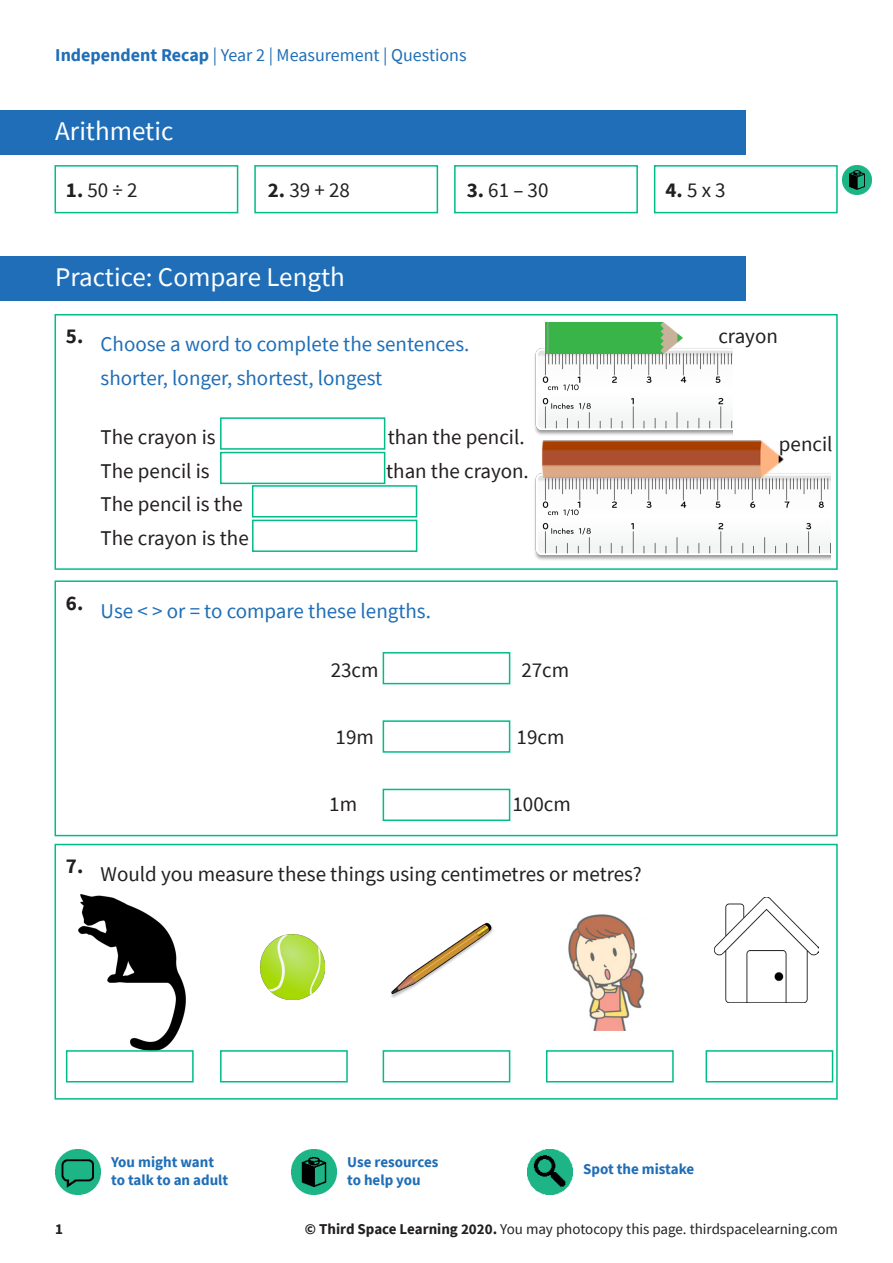
<style>
.page{position:relative;width:893px;height:1263px;background:#fff}
.page>*{position:absolute;margin:0;border:0;box-sizing:border-box;transform-origin:0 0}
.t1{font:27px "Source Sans Pro";color:#fff}
.t2{font:21px "Source Sans Pro";color:#231f20}
.t3{font:21px "Source Sans Pro";color:#1f6eb7}
.t4{font:700 21px "Source Sans Pro";color:#231f20}
.t5{font:18px "Source Sans Pro";color:#1f6eb7}
.t6{font:15px "Source Sans Pro";color:#231f20}
.t7{font:700 15px "Source Sans Pro";color:#1f6eb7}
.t8{font:700 15px "Source Sans Pro";color:#231f20}
.s1{font-weight:700}
</style>
<div class="page">
<div style="left:654px;top:165px;width:184px;height:48px;border:2px solid #00bc89"></div>
<div style="left:454px;top:165px;width:184px;height:48px;border:2px solid #00bc89"></div>
<div style="left:254px;top:165px;width:184px;height:48px;border:2px solid #00bc89"></div>
<div style="left:55px;top:165px;width:183px;height:48px;border:2px solid #00bc89"></div>
<div style="left:55px;top:314px;width:783px;height:256px;border:2px solid #00bc89"></div>
<div style="left:55px;top:580px;width:783px;height:256px;border:2px solid #00bc89"></div>
<div style="left:55px;top:844px;width:783px;height:255px;border:2px solid #00bc89"></div>
<div style="left:0;top:110px;width:746px;height:44px;background:#1f6eb7"></div>
<div style="left:0;top:256px;width:746px;height:44px;background:#1f6eb7"></div>
<img style="left:55px;top:1149px;width:46px;height:46px">
<img style="left:291px;top:1149px;width:46px;height:46px">
<img style="left:527px;top:1149px;width:46px;height:46px">
<img style="left:843px;top:165px;width:29px;height:29px">
<img style="left:534px;top:341px;width:198px;height:94px">
<img style="left:546px;top:322px;width:137px;height:31px">
<img style="left:534px;top:473px;width:297px;height:87px">
<img style="left:538px;top:440px;width:253px;height:46px">
<div style="left:220px;top:417px;width:165px;height:33px;border:2px solid #00bc89"></div>
<div style="left:220px;top:452px;width:165px;height:32px;border:2px solid #00bc89"></div>
<div style="left:252px;top:485px;width:165px;height:32px;border:2px solid #00bc89"></div>
<div style="left:252px;top:520px;width:165px;height:32px;border:2px solid #00bc89"></div>
<div style="left:383px;top:652px;width:127px;height:32px;border:2px solid #00bc89"></div>
<div style="left:383px;top:720px;width:127px;height:33px;border:2px solid #00bc89"></div>
<div style="left:383px;top:789px;width:127px;height:32px;border:2px solid #00bc89"></div>
<img style="left:78px;top:895px;width:107px;height:155px">
<img style="left:260px;top:934px;width:64px;height:65px">
<img style="left:391px;top:923px;width:102px;height:74px">
<img style="left:568px;top:914px;width:77px;height:117px">
<svg style="left:635px;top:919px;width:10px;height:34px"></svg>
<img style="left:714px;top:898px;width:105px;height:104px">
<div style="left:66px;top:1050px;width:128px;height:32px;border:2px solid #00bc89"></div>
<div style="left:220px;top:1050px;width:128px;height:32px;border:2px solid #00bc89"></div>
<div style="left:383px;top:1050px;width:127px;height:32px;border:2px solid #00bc89"></div>
<div style="left:546px;top:1050px;width:128px;height:32px;border:2px solid #00bc89"></div>
<div style="left:706px;top:1050px;width:127px;height:32px;border:2px solid #00bc89"></div>
<p class="t5" style="left:55px;top:44px;width:413px"><span class="s1">Independent Recap</span> | Year 2 | Measurement | Questions</p>
<p class="t1" style="left:55px;top:114px;width:120px">Arithmetic</p>
<h2 class="t2" style="left:66px;top:177px;width:73px"><span class="s1">1.</span> 50 ÷ 2</h2>
<h2 class="t2" style="left:268px;top:177px;width:84px"><span class="s1">2.</span> 39 + 28</h2>
<h2 class="t2" style="left:467px;top:177px;width:83px"><span class="s1">3.</span> 61 – 30</h2>
<h2 class="t2" style="left:665px;top:177px;width:62px"><span class="s1">4.</span> 5 x 3</h2>
<p class="t1" style="left:55px;top:260px;width:291px">Practice: Compare Length</p>
<h2 class="t4" style="left:66px;top:322px;width:19px">5.</h2>
<h2 class="t4" style="left:66px;top:589px;width:19px">6.</h2>
<h2 class="t3" style="left:101px;top:331px;width:370px">Choose a word to complete the sentences.</h2>
<h2 class="t3" style="left:101px;top:365px;width:283px">shorter, longer, shortest, longest</h2>
<h2 class="t2" style="left:101px;top:423px;width:116px">The crayon is</h2>
<h2 class="t2" style="left:388px;top:423px;width:138px">than the pencil.</h2>
<h2 class="t2" style="left:101px;top:457px;width:111px">The pencil is</h2>
<h2 class="t2" style="left:386px;top:457px;width:144px">than the crayon.</h2>
<h2 class="t2" style="left:101px;top:491px;width:144px">The pencil is the</h2>
<h2 class="t2" style="left:101px;top:525px;width:150px">The crayon is the</h2>
<h2 class="t3" style="left:101px;top:597px;width:332px">Use &lt; &gt; or = to compare these lengths.</h2>
<h2 class="t2" style="left:331px;top:656px;width:49px">23cm</h2>
<h2 class="t2" style="left:521px;top:656px;width:49px">27cm</h2>
<h2 class="t2" style="left:336px;top:724px;width:40px">19m</h2>
<h2 class="t2" style="left:517px;top:724px;width:49px">19cm</h2>
<h2 class="t2" style="left:329px;top:791px;width:29px">1m</h2>
<h2 class="t2" style="left:512px;top:791px;width:60px">100cm</h2>
<h2 class="t4" style="left:66px;top:852px;width:19px">7.</h2>
<h2 class="t2" style="left:101px;top:861px;width:543px">Would you measure these things using centimetres or metres?</h2>
<h2 class="t2" style="left:718px;top:323px;width:61px">crayon</h2>
<h2 class="t2" style="left:779px;top:430px;width:55px">pencil</h2>
<p class="t7" style="left:111px;top:1151px;width:104px">You might want</p>
<p class="t7" style="left:111px;top:1169px;width:118px">to talk to an adult</p>
<p class="t7" style="left:347px;top:1151px;width:93px">Use resources</p>
<p class="t7" style="left:347px;top:1169px;width:75px">to help you</p>
<p class="t7" style="left:583px;top:1159px;width:112px">Spot the mistake</p>
<p class="t8" style="left:55px;top:1219px;width:9px">1</p>
<p class="t6" style="left:305px;top:1219px;width:535px"><span class="s1">© Third Space Learning 2020.</span> You may photocopy this page. thirdspacelearning.com</p>
</div>
